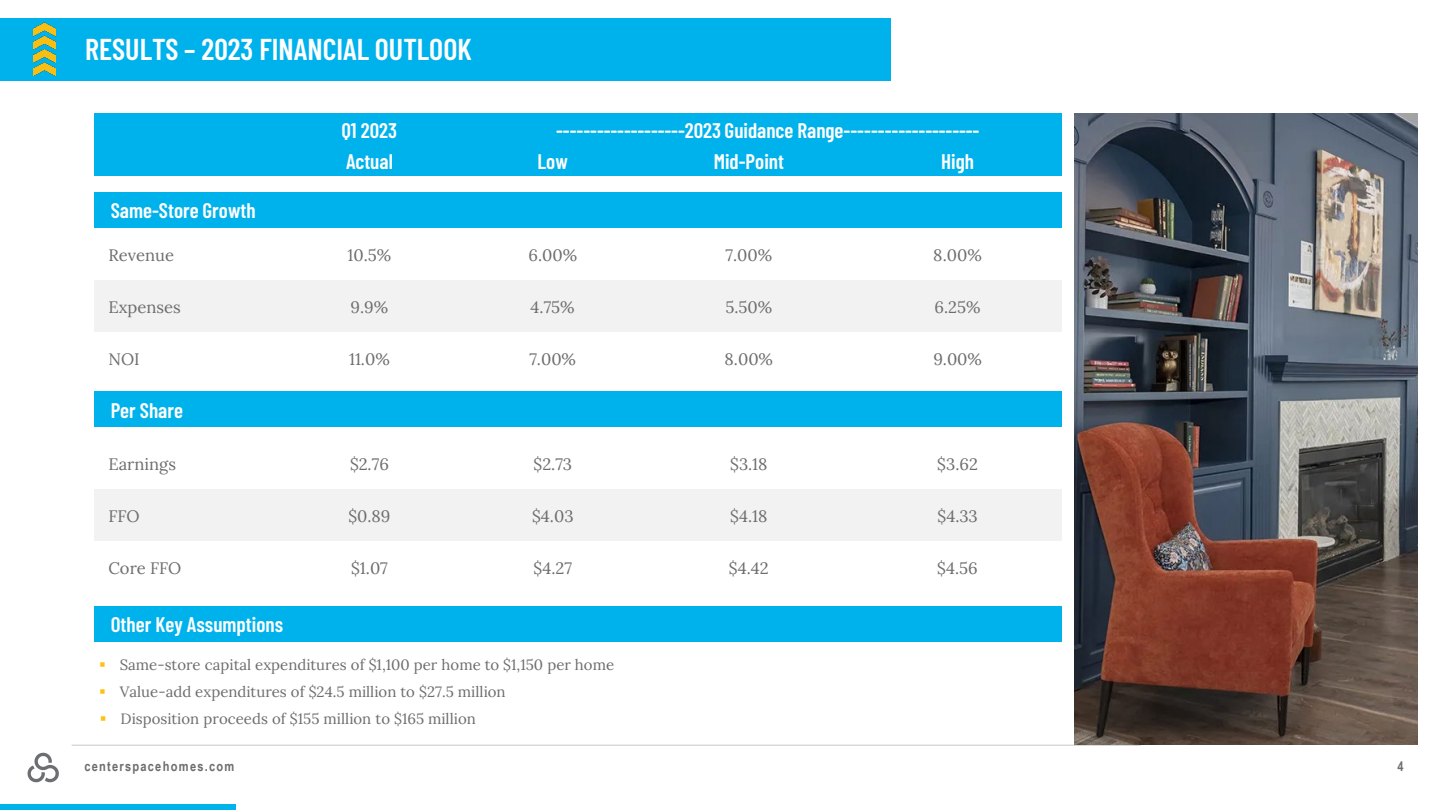
<style>
.page{position:relative;width:1440px;height:810px;background:#fff}
.page>*{position:absolute;margin:0;border:0;box-sizing:border-box;transform-origin:0 0}
.t1{font:600 30px "Barlow Condensed";color:#fff}
.t2{font:600 21px "Barlow Condensed";color:#fff}
.t3{font:16.5px "Lora";color:#6d6d70}
.t4{font:15px "Lora";color:#6d6d70}
.t5{font:700 13.5px "Arial Narrow";letter-spacing:.09em;color:#6c6d70}
.s1{color:#ffc10d}
</style>
<div class="page">
<svg style="left:28px;top:753px;width:31px;height:29px"></svg>
<div style="left:0;top:805px;width:236px;height:5px;background:#00b3eb"></div>
<div style="left:0;top:18px;width:891px;height:63px;background:#00b2ec"></div>
<div style="left:94px;top:113px;width:184px;height:32px;background:#00b2ec"></div>
<div style="left:278px;top:113px;width:183px;height:32px;background:#00b2ec"></div>
<div style="left:461px;top:113px;width:601px;height:32px;background:#00b2ec"></div>
<div style="left:94px;top:145px;width:184px;height:31px;background:#00b2ec"></div>
<div style="left:278px;top:145px;width:183px;height:31px;background:#00b2ec"></div>
<div style="left:461px;top:145px;width:183px;height:31px;background:#00b2ec"></div>
<div style="left:644px;top:145px;width:209px;height:31px;background:#00b2ec"></div>
<div style="left:853px;top:145px;width:209px;height:31px;background:#00b2ec"></div>
<div style="left:94px;top:280px;width:184px;height:53px;background:#f2f2f2"></div>
<div style="left:278px;top:280px;width:183px;height:53px;background:#f2f2f2"></div>
<div style="left:461px;top:280px;width:183px;height:53px;background:#f2f2f2"></div>
<div style="left:644px;top:280px;width:209px;height:53px;background:#f2f2f2"></div>
<div style="left:853px;top:280px;width:209px;height:53px;background:#f2f2f2"></div>
<div style="left:94px;top:489px;width:184px;height:52px;background:#f2f2f2"></div>
<div style="left:278px;top:489px;width:183px;height:52px;background:#f2f2f2"></div>
<div style="left:461px;top:489px;width:183px;height:52px;background:#f2f2f2"></div>
<div style="left:644px;top:489px;width:209px;height:52px;background:#f2f2f2"></div>
<div style="left:853px;top:489px;width:209px;height:52px;background:#f2f2f2"></div>
<hr style="left:72px;top:745px;width:1069px;height:1px;background:#cbcece">
<div style="left:94px;top:192px;width:968px;height:35px;background:#00b2ec"></div>
<div style="left:94px;top:391px;width:968px;height:35px;background:#00b2ec"></div>
<div style="left:94px;top:606px;width:968px;height:36px;background:#00b2ec"></div>
<img style="left:1075px;top:113px;width:343px;height:632px">
<img style="left:33px;top:22px;width:22px;height:54px">
<p class="t1" style="left:85px;top:28px;width:388px">RESULTS – 2023 FINANCIAL OUTLOOK</p>
<p class="t2" style="left:111px;top:196px;width:146px">Same-Store Growth</p>
<p class="t2" style="left:341px;top:115px;width:57px">Q1 2023</p>
<p class="t2" style="left:556px;top:115px;width:425px">-------------------2023 Guidance Range--------------------</p>
<p class="t2" style="left:346px;top:147px;width:48px">Actual</p>
<p class="t2" style="left:537px;top:147px;width:32px">Low</p>
<p class="t2" style="left:714px;top:147px;width:72px">Mid-Point</p>
<p class="t2" style="left:941px;top:147px;width:34px">High</p>
<p class="t3" style="left:108px;top:243px;width:67px">Revenue</p>
<p class="t3" style="left:347px;top:243px;width:45px">10.5%</p>
<p class="t3" style="left:528px;top:243px;width:50px">6.00%</p>
<p class="t3" style="left:725px;top:243px;width:48px">7.00%</p>
<p class="t3" style="left:933px;top:243px;width:50px">8.00%</p>
<p class="t3" style="left:108px;top:295px;width:74px">Expenses</p>
<p class="t3" style="left:351px;top:295px;width:39px">9.9%</p>
<p class="t3" style="left:531px;top:295px;width:46px">4.75%</p>
<p class="t3" style="left:725px;top:295px;width:48px">5.50%</p>
<p class="t3" style="left:935px;top:295px;width:47px">6.25%</p>
<p class="t3" style="left:108px;top:347px;width:33px">NOI</p>
<p class="t3" style="left:349px;top:347px;width:42px">11.0%</p>
<p class="t3" style="left:529px;top:347px;width:48px">7.00%</p>
<p class="t3" style="left:725px;top:347px;width:50px">8.00%</p>
<p class="t3" style="left:933px;top:347px;width:50px">9.00%</p>
<p class="t2" style="left:111px;top:396px;width:74px">Per Share</p>
<p class="t3" style="left:108px;top:451px;width:69px">Earnings</p>
<p class="t3" style="left:350px;top:451px;width:40px">$2.76</p>
<p class="t3" style="left:534px;top:451px;width:40px">$2.73</p>
<p class="t3" style="left:730px;top:451px;width:39px">$3.18</p>
<p class="t3" style="left:937px;top:451px;width:42px">$3.62</p>
<p class="t3" style="left:108px;top:504px;width:33px">FFO</p>
<p class="t3" style="left:348px;top:504px;width:44px">$0.89</p>
<p class="t3" style="left:532px;top:504px;width:43px">$4.03</p>
<p class="t3" style="left:730px;top:504px;width:39px">$4.18</p>
<p class="t3" style="left:938px;top:504px;width:42px">$4.33</p>
<p class="t3" style="left:108px;top:556px;width:74px">Core FFO</p>
<p class="t3" style="left:351px;top:556px;width:38px">$1.07</p>
<p class="t3" style="left:534px;top:556px;width:40px">$4.27</p>
<p class="t3" style="left:729px;top:556px;width:41px">$4.42</p>
<p class="t3" style="left:937px;top:556px;width:42px">$4.56</p>
<p class="t2" style="left:111px;top:609px;width:174px">Other Key Assumptions</p>
<p class="t4" style="left:99px;top:653px;width:517px"><span class="s1">▪</span> Same-store capital expenditures of $1,100 per home to $1,150 per home</p>
<p class="t4" style="left:99px;top:680px;width:408px"><span class="s1">▪</span> Value-add expenditures of $24.5 million to $27.5 million</p>
<p class="t4" style="left:100px;top:707px;width:378px"><span class="s1">▪</span> Disposition proceeds of $155 million to $165 million</p>
<p class="t5" style="left:84px;top:756px;width:152px">centerspacehomes.com</p>
<p class="t5" style="left:1398px;top:756px;width:8px">4</p>
</div>
